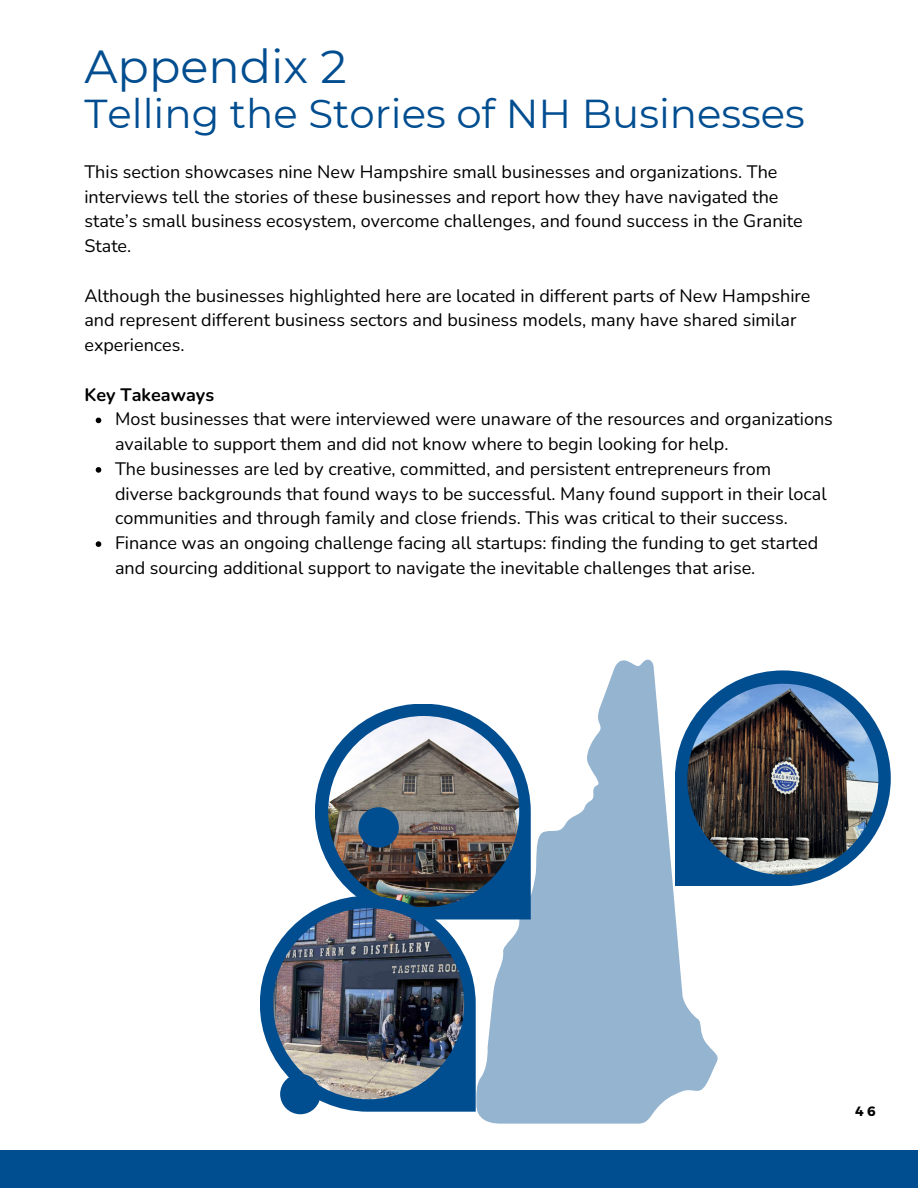
<style>
.page{position:relative;width:918px;height:1188px;background:#fff}
.page>*{position:absolute;margin:0;border:0;box-sizing:border-box;transform-origin:0 0}
.t1{font:46.35px "Montserrat";color:#004d90}
.t2{font:40.35px "Montserrat";color:#004d90}
.t3{font:18px/24.8px "Nunito";color:#000001}
.t4{font:700 18px "Nunito";color:#000001}
.t5{font:700 13.5px "Montserrat";color:#000}
</style>
<div class="page">
<svg style="left:476px;top:659px;width:242px;height:465px;fill:#94b4d0"></svg>
<svg style="left:315px;top:704px;width:216px;height:215px;fill:#004d90"></svg>
<img style="left:328px;top:716px;width:191px;height:191px;border-radius:50%">
<svg style="left:260px;top:896px;width:216px;height:216px;fill:#004d90"></svg>
<img style="left:273px;top:908px;width:191px;height:191px;border-radius:50%">
<svg style="left:675px;top:670px;width:216px;height:216px"></svg>
<img style="left:687px;top:684px;width:191px;height:191px">
<div style="left:358px;top:807px;width:41px;height:41px;background:#004d90;border-radius:50%"></div>
<svg style="left:96px;top:418px;width:5px;height:5px"></svg>
<svg style="left:96px;top:467px;width:5px;height:6px"></svg>
<svg style="left:96px;top:541px;width:5px;height:6px"></svg>
<div style="left:280px;top:1074px;width:41px;height:40px;background:#004d90;border-radius:50%"></div>
<div style="left:0;top:1151px;width:918px;height:37px;background:#004d90"></div>
<h1 class="t1" style="left:84px;top:38px;width:264px">Appendix 2</h1>
<h2 class="t2" style="left:84px;top:89px;width:722px">Telling the Stories of NH Businesses</h2>
<p class="t3" style="left:84px;top:160px;width:720px">This section showcases nine New Hampshire small businesses and organizations. The interviews tell the stories of these businesses and report how they have navigated the state’s small business ecosystem, overcome challenges, and found success in the Granite State.</p>
<p class="t3" style="left:84px;top:283px;width:728px">Although the businesses highlighted here are located in different parts of New Hampshire and represent different business sectors and business models, many have shared similar experiences.</p>
<p class="t4" style="left:84px;top:382px;width:131px">Key Takeaways</p>
<p class="t3" style="left:115px;top:407px;width:719px">Most businesses that were interviewed were unaware of the resources and organizations available to support them and did not know where to begin looking for help.<br>The businesses are led by creative, committed, and persistent entrepreneurs from diverse backgrounds that found ways to be successful. Many found support in their local communities and through family and close friends. This was critical to their success.<br>Finance was an ongoing challenge facing all startups: finding the funding to get started and sourcing additional support to navigate the inevitable challenges that arise.</p>
<p class="t5" style="left:855px;top:1103px;width:22px">46</p>
</div>
